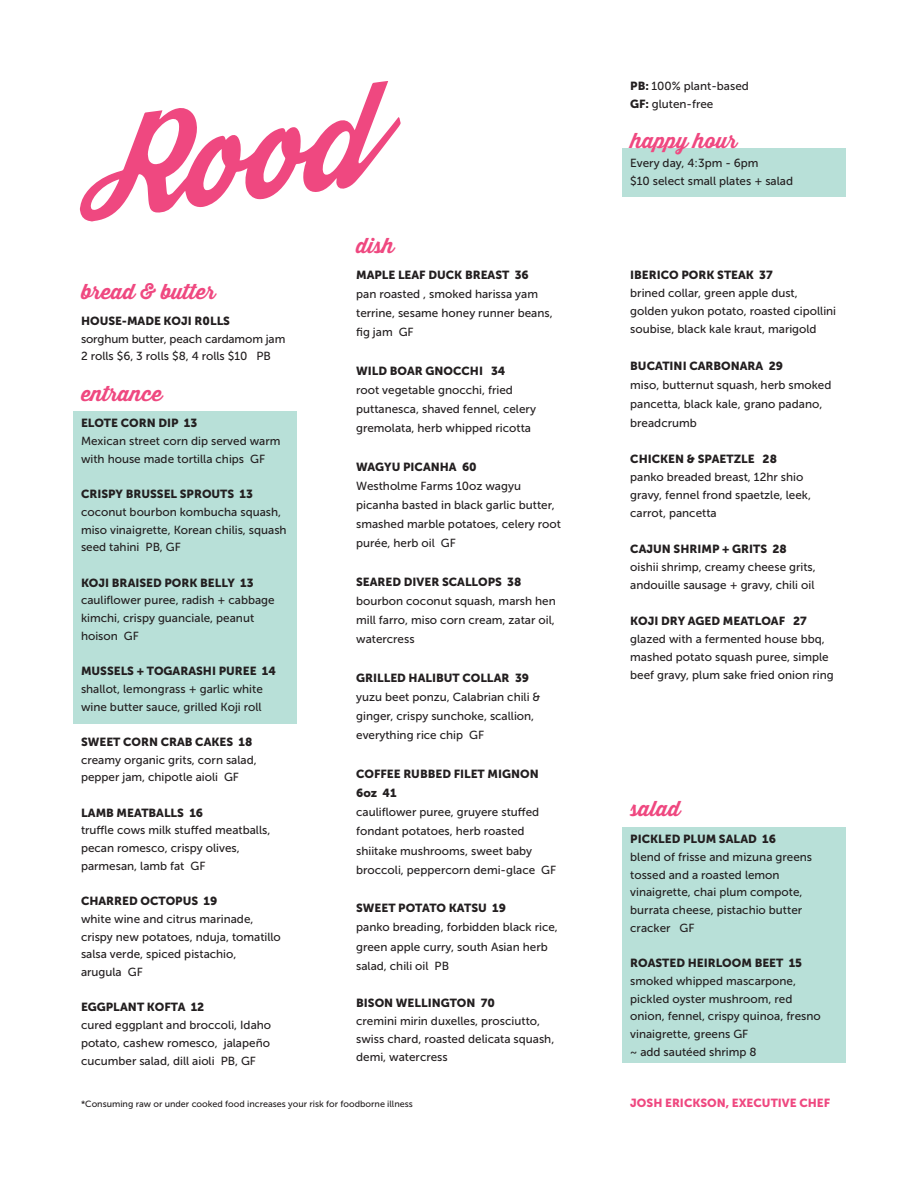
<style>
.page{position:relative;width:918px;height:1188px;background:#fff}
.page>*{position:absolute;margin:0;border:0;box-sizing:border-box;transform-origin:0 0}
.t1{font:700 21px "Thirsty Script";color:#ef4880}
.t2{font:11.7px/17.7px "Museo Sans 500";color:#231f20}
.t3{font:11.7px "Museo Sans 900";color:#231f20}
.t4{font:11.7px "Museo Sans 900";color:#ef4880}
.t5{font:9px "Museo Sans 500";color:#231f20}
.s1{font-family:"Museo Sans 900"}
</style>
<div class="page">
<svg style="left:80px;top:81px;width:321px;height:140px"></svg>
<div style="left:622px;top:148px;width:224px;height:49px;background:#b8e0d8"></div>
<div style="left:622px;top:827px;width:224px;height:236px;background:#b8e0d8"></div>
<div style="left:73px;top:412px;width:224px;height:312px;background:#b8e0d8"></div>
<p class="t1" style="left:81px;top:276px;width:136px">bread &amp; butter</p>
<p class="t3" style="left:81px;top:314px;width:151px">HOUSE-MADE KOJI R0LLS</p>
<p class="t2" style="left:81px;top:330px;width:206px">sorghum butter, peach cardamom jam</p>
<p class="t2" style="left:81px;top:347px;width:192px">2 rolls $6, 3 rolls $8, 4 rolls $10 PB</p>
<p class="t1" style="left:81px;top:378px;width:83px">entrance</p>
<p class="t3" style="left:81px;top:417px;width:118px">ELOTE CORN DIP 13</p>
<p class="t2" style="left:81px;top:432px;width:201px">Mexican street corn dip served warm with house made tortilla chips GF</p>
<p class="t3" style="left:81px;top:487px;width:174px">CRISPY BRUSSEL SPROUTS 13</p>
<p class="t2" style="left:81px;top:503px;width:207px">coconut bourbon kombucha squash, miso vinaigrette, Korean chilis, squash seed tahini PB, GF</p>
<p class="t3" style="left:81px;top:576px;width:174px">KOJI BRAISED PORK BELLY 13</p>
<p class="t2" style="left:81px;top:591px;width:195px">cauliflower puree, radish + cabbage kimchi, crispy guanciale, peanut hoison GF</p>
<p class="t3" style="left:81px;top:664px;width:196px">MUSSELS + TOGARASHI PUREE 14</p>
<p class="t2" style="left:81px;top:680px;width:183px">shallot, lemongrass + garlic white wine butter sauce, grilled Koji roll</p>
<p class="t3" style="left:81px;top:735px;width:173px">SWEET CORN CRAB CAKES 18</p>
<p class="t2" style="left:81px;top:751px;width:177px">creamy organic grits, corn salad, pepper jam, chipotle aioli GF</p>
<p class="t3" style="left:81px;top:806px;width:124px">LAMB MEATBALLS 16</p>
<p class="t2" style="left:81px;top:822px;width:191px">truffle cows milk stuffed meatballs, pecan romesco, crispy olives, parmesan, lamb fat GF</p>
<p class="t3" style="left:81px;top:894px;width:138px">CHARRED OCTOPUS 19</p>
<p class="t2" style="left:81px;top:910px;width:201px">white wine and citrus marinade, crispy new potatoes, nduja, tomatillo</p>
<p class="t2" style="left:81px;top:945px;width:157px">salsa verde, spiced pistachio,</p>
<p class="t2" style="left:81px;top:963px;width:63px">arugula GF</p>
<p class="t3" style="left:81px;top:1001px;width:125px">EGGPLANT KOFTA 12</p>
<p class="t2" style="left:81px;top:1016px;width:192px;text-align:justify">cured eggplant and broccoli, Idaho potato, cashew romesco, jalapeño cucumber salad, dill aioli PB, GF</p>
<p class="t1" style="left:356px;top:230px;width:40px">dish</p>
<p class="t3" style="left:356px;top:268px;width:174px">MAPLE LEAF DUCK BREAST 36</p>
<p class="t2" style="left:356px;top:284px;width:198px;line-height:19.2px">pan roasted , smoked harissa yam terrine, sesame honey runner beans, fig jam GF</p>
<p class="t3" style="left:356px;top:364px;width:151px">WILD BOAR GNOCCHI 34</p>
<p class="t2" style="left:356px;top:380px;width:181px;line-height:19.2px">root vegetable gnocchi, fried puttanesca, shaved fennel, celery gremolata, herb whipped ricotta</p>
<p class="t3" style="left:356px;top:460px;width:122px">WAGYU PICANHA 60</p>
<p class="t2" style="left:356px;top:476px;width:206px;line-height:19.2px">Westholme Farms 10oz wagyu picanha basted in black garlic butter, smashed marble potatoes, celery root purée, herb oil GF</p>
<p class="t3" style="left:356px;top:575px;width:167px">SEARED DIVER SCALLOPS 38</p>
<p class="t2" style="left:356px;top:591px;width:201px;line-height:19.2px;text-align:justify">bourbon coconut squash, marsh hen mill farro, miso corn cream, zatar oil, watercress</p>
<p class="t3" style="left:356px;top:671px;width:174px">GRILLED HALIBUT COLLAR 39</p>
<p class="t2" style="left:356px;top:687px;width:186px;line-height:19.2px">yuzu beet ponzu, Calabrian chili &amp; ginger, crispy sunchoke, scallion, everything rice chip GF</p>
<p class="t3" style="left:356px;top:767px;width:184px">COFFEE RUBBED FILET MIGNON</p>
<p class="t3" style="left:356px;top:786px;width:42px">6oz 41</p>
<p class="t2" style="left:356px;top:803px;width:202px;line-height:19.2px">cauliflower puree, gruyere stuffed fondant potatoes, herb roasted shiitake mushrooms, sweet baby broccoli, peppercorn demi-glace GF</p>
<p class="t3" style="left:356px;top:901px;width:151px">SWEET POTATO KATSU 19</p>
<p class="t2" style="left:356px;top:918px;width:203px;line-height:19.2px">panko breading, forbidden black rice, green apple curry, south Asian herb salad, chili oil PB</p>
<p class="t3" style="left:356px;top:996px;width:140px">BISON WELLINGTON 70</p>
<p class="t2" style="left:356px;top:1012px;width:200px">cremini mirin duxelles, prosciutto, swiss chard, roasted delicata squash, demi, watercress</p>
<p class="t5" style="left:81px;top:1099px;width:333px">*Consuming raw or under cooked food increases your risk for foodborne illness</p>
<p class="t2" style="left:630px;top:77px;width:120px"><span class="s1">PB:</span> 100% plant-based</p>
<p class="t2" style="left:630px;top:96px;width:85px"><span class="s1">GF:</span> gluten-free</p>
<p class="t1" style="left:631px;top:125px;width:108px">happy hour</p>
<p class="t2" style="left:630px;top:154px;width:130px">Every day, 4:3pm - 6pm</p>
<p class="t2" style="left:630px;top:172px;width:164px">$10 select small plates + salad</p>
<p class="t3" style="left:630px;top:268px;width:144px">IBERICO PORK STEAK 37</p>
<p class="t2" style="left:630px;top:284px;width:207px">brined collar, green apple dust, golden yukon potato, roasted cipollini soubise, black kale kraut, marigold</p>
<p class="t3" style="left:630px;top:359px;width:154px">BUCATINI CARBONARA 29</p>
<p class="t2" style="left:630px;top:375px;width:203px;line-height:19.2px">miso, butternut squash, herb smoked pancetta, black kale, grano padano, breadcrumb</p>
<p class="t3" style="left:630px;top:453px;width:148px">CHICKEN &amp; SPAETZLE 28</p>
<p class="t2" style="left:630px;top:468px;width:182px">panko breaded breast, 12hr shio gravy, fennel frond spaetzle, leek, carrot, pancetta</p>
<p class="t3" style="left:630px;top:543px;width:158px">CAJUN SHRIMP + GRITS 28</p>
<p class="t2" style="left:630px;top:558px;width:187px">oishii shrimp, creamy cheese grits, andouille sausage + gravy, chili oil</p>
<p class="t3" style="left:630px;top:615px;width:178px">KOJI DRY AGED MEATLOAF 27</p>
<p class="t2" style="left:630px;top:630px;width:205px">glazed with a fermented house bbq, mashed potato squash puree, simple beef gravy, plum sake fried onion ring</p>
<p class="t1" style="left:630px;top:793px;width:52px">salad</p>
<p class="t3" style="left:630px;top:832px;width:147px">PICKLED PLUM SALAD 16</p>
<p class="t2" style="left:630px;top:848px;width:183px">blend of frisse and mizuna greens tossed and a roasted lemon vinaigrette, chai plum compote, burrata cheese, pistachio butter cracker GF</p>
<p class="t3" style="left:630px;top:956px;width:173px">ROASTED HEIRLOOM BEET 15</p>
<p class="t2" style="left:630px;top:972px;width:192px">smoked whipped mascarpone, pickled oyster mushroom, red onion, fennel, crispy quinoa, fresno vinaigrette, greens GF</p>
<p class="t2" style="left:630px;top:1043px;width:128px">~ add sautéed shrimp 8</p>
<p class="t4" style="left:630px;top:1096px;width:201px">JOSH ERICKSON, EXECUTIVE CHEF</p>
</div>
